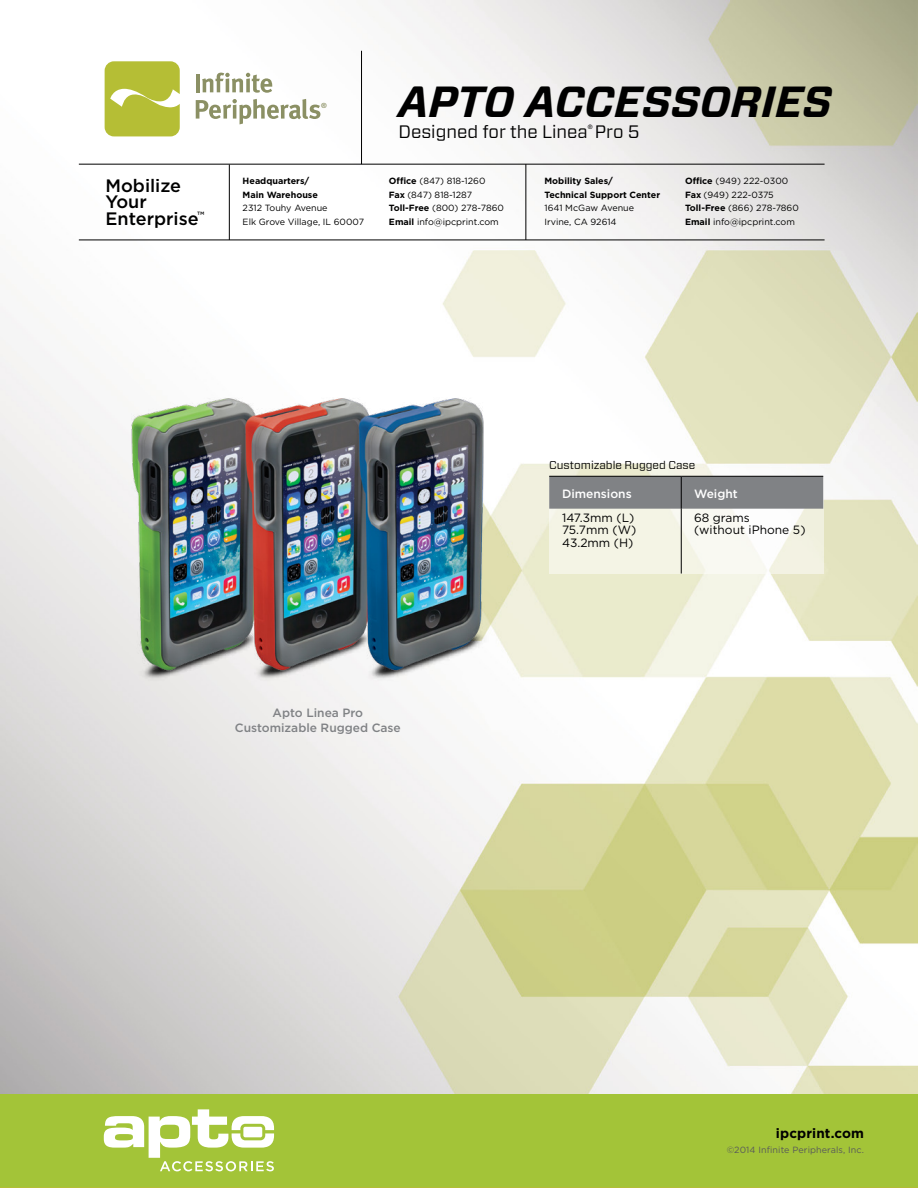
<style>
.page{position:relative;width:918px;height:1188px;background:#fff}
.page>*{position:absolute;margin:0;border:0;box-sizing:border-box;transform-origin:0 0}
.t1{font:italic 700 43.5px "Forza";color:#000}
.t2{font:18px "Forza";color:#000}
.t3{font:500 18px "Gotham";color:#000}
.t4{font:700 13.5px "Gotham";letter-spacing:.01em;color:#000}
.t5{font:12px/12.8px "Gotham";color:#000}
.t6{font:500 12px "Gotham";color:#808285}
.t7{font:500 12px "Gotham";color:#fff}
.t8{font:11.4px "Forza";color:#000}
.t9{font:9px "Gotham";color:#000}
.t10{font:700 9px "Gotham";color:#000}
.t11{font:9px "Gotham";letter-spacing:.01em;color:#58595b}
.t12{font:500 condensed 7.2px "Helvetica Neue";color:#8b9064}
.t13{font:condensed 6.15px "Helvetica Neue LT Std";color:#000}
.s1{font-weight:700}
</style>
<div class="page">
<img style="left:0;top:0;width:918px;height:1188px">
<img style="left:106px;top:369px;width:402px;height:329px">
<svg style="left:549px;top:509px;width:274px;height:64px;fill:#f4f4e5"></svg>
<div style="left:0;top:1094px;width:918px;height:93px;background:#a3c438"></div>
<div style="left:549px;top:477px;width:274px;height:32px;background:#808285"></div>
<hr style="left:681px;top:509px;width:1px;height:65px;background:#000">
<hr style="left:681px;top:477px;width:1px;height:32px;background:#000">
<hr style="left:549px;top:476px;width:132px;height:1px;background:#000">
<hr style="left:681px;top:476px;width:142px;height:1px;background:#000">
<hr style="left:79px;top:164px;width:746px;height:1px;background:#000">
<hr style="left:79px;top:240px;width:746px;height:1px;background:#000">
<hr style="left:361px;top:51px;width:1px;height:113px;background:#000">
<hr style="left:229px;top:165px;width:1px;height:75px;background:#000">
<hr style="left:196px;top:74px;width:4px;height:18px;background:#8b9064">
<svg style="left:202px;top:73px;width:70px;height:20px"></svg>
<svg style="left:196px;top:99px;width:124px;height:25px"></svg>
<svg style="left:105px;top:61px;width:75px;height:75px;background:#bcc44a"></svg>
<svg style="left:104px;top:1109px;width:170px;height:62px"></svg>
<hr style="left:525px;top:164px;width:1px;height:76px;background:#000">
<p class="t3" style="left:106px;top:175px;width:77px">Mobilize</p>
<p class="t3" style="left:106px;top:192px;width:43px">Your</p>
<p class="t3" style="left:106px;top:208px;width:100px">Enterprise<sup>™</sup></p>
<p class="t12" style="left:321px;top:101px;width:7px">®</p>
<p class="t10" style="left:243px;top:176px;width:68px">Headquarters/</p>
<p class="t10" style="left:243px;top:189px;width:77px">Main Warehouse</p>
<p class="t9" style="left:243px;top:203px;width:86px">2312 Touhy Avenue</p>
<p class="t9" style="left:243px;top:217px;width:123px">Elk Grove Village, IL 60007</p>
<p class="t1" style="left:398px;top:72px;width:435px">APTO ACCESSORIES</p>
<p class="t2" style="left:398px;top:120px;width:243px">Designed for the Linea Pro 5</p>
<p class="t13" style="left:588px;top:123px;width:6px">®</p>
<p class="t9" style="left:389px;top:176px;width:98px"><span class="s1">Office</span> (847) 818-1260</p>
<p class="t9" style="left:389px;top:190px;width:85px"><span class="s1">Fax</span> (847) 818-1287</p>
<p class="t9" style="left:389px;top:203px;width:117px"><span class="s1">Toll-Free</span> (800) 278-7860</p>
<p class="t9" style="left:389px;top:217px;width:111px"><span class="s1">Email</span> info@ipcprint.com</p>
<p class="t10" style="left:544px;top:176px;width:70px">Mobility Sales/</p>
<p class="t10" style="left:544px;top:189px;width:117px">Technical Support Center</p>
<p class="t9" style="left:544px;top:203px;width:91px">1641 McGaw Avenue</p>
<p class="t9" style="left:544px;top:217px;width:74px">Irvine, CA 92614</p>
<p class="t9" style="left:685px;top:176px;width:105px"><span class="s1">Office</span> (949) 222-0300</p>
<p class="t9" style="left:685px;top:190px;width:90px"><span class="s1">Fax</span> (949) 222-0375</p>
<p class="t9" style="left:685px;top:203px;width:115px"><span class="s1">Toll-Free</span> (866) 278-7860</p>
<p class="t9" style="left:685px;top:217px;width:111px"><span class="s1">Email</span> info@ipcprint.com</p>
<p class="t6" style="left:273px;top:706px;width:92px">Apto Linea Pro</p>
<p class="t6" style="left:235px;top:721px;width:167px">Customizable Rugged Case</p>
<p class="t8" style="left:549px;top:458px;width:148px">Customizable Rugged Case</p>
<p class="t7" style="left:562px;top:487px;width:71px">Dimensions</p>
<p class="t7" style="left:694px;top:487px;width:45px">Weight</p>
<p class="t5" style="left:562px;top:511px;width:76px">147.3mm (L)<br>75.7mm (W)<br>43.2mm (H)</p>
<p class="t5" style="left:694px;top:511px;width:113px">68 grams<br>(without iPhone 5)</p>
<p class="t4" style="left:776px;top:1125px;width:90px">ipcprint.com</p>
<p class="t11" style="left:727px;top:1145px;width:139px">©2014 Infinite Peripherals, Inc.</p>
</div>
